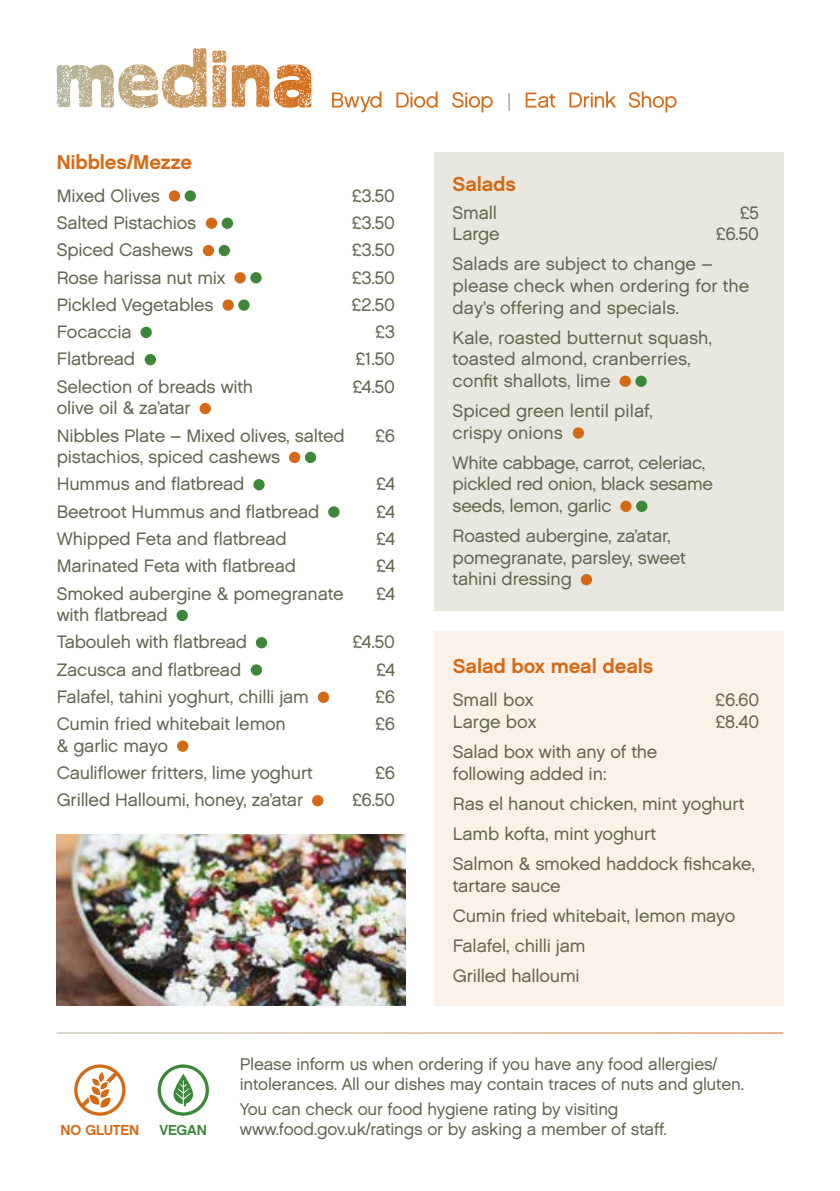
<style>
.page{position:relative;width:840px;height:1191px;background:#fff}
.page>*{position:absolute;margin:0;border:0;box-sizing:border-box;transform-origin:0 0}
.t1{font:20px "Chalet New York Nineteen Sixty";letter-spacing:-.01em;color:#d56a16}
.t2{font:18px/21.6px "Chalet London Nineteen Sixty";letter-spacing:-.01em;color:#646651}
.t3{font:17px/20px "Chalet London Nineteen Sixty";letter-spacing:-.01em;color:#646651}
.t4{font:14.4px "Chalet New York Nineteen Sixty";letter-spacing:-.01em;color:#d56a16}
.t5{font:14.4px "Chalet New York Nineteen Sixty";letter-spacing:-.01em;color:#3d8838}
</style>
<div class="page">
<div style="left:434px;top:153px;width:348px;height:458px;background:#e8e8e0"></div>
<div style="left:169px;top:190px;width:11px;height:12px;background:#d56a16;border-radius:50%"></div>
<div style="left:184px;top:190px;width:12px;height:12px;background:#3d8838;border-radius:50%"></div>
<div style="left:206px;top:218px;width:11px;height:11px;background:#d56a16;border-radius:50%"></div>
<div style="left:221px;top:218px;width:12px;height:11px;background:#3d8838;border-radius:50%"></div>
<div style="left:203px;top:245px;width:11px;height:11px;background:#d56a16;border-radius:50%"></div>
<div style="left:218px;top:245px;width:12px;height:11px;background:#3d8838;border-radius:50%"></div>
<div style="left:234px;top:272px;width:12px;height:11px;background:#d56a16;border-radius:50%"></div>
<div style="left:250px;top:272px;width:11px;height:11px;background:#3d8838;border-radius:50%"></div>
<div style="left:222px;top:299px;width:12px;height:12px;background:#d56a16;border-radius:50%"></div>
<div style="left:238px;top:299px;width:11px;height:12px;background:#3d8838;border-radius:50%"></div>
<div style="left:140px;top:327px;width:12px;height:11px;background:#3d8838;border-radius:50%"></div>
<div style="left:145px;top:354px;width:11px;height:11px;background:#3d8838;border-radius:50%"></div>
<div style="left:199px;top:403px;width:12px;height:11px;background:#d56a16;border-radius:50%"></div>
<div style="left:289px;top:452px;width:11px;height:11px;background:#d56a16;border-radius:50%"></div>
<div style="left:305px;top:452px;width:11px;height:11px;background:#3d8838;border-radius:50%"></div>
<div style="left:253px;top:479px;width:11px;height:11px;background:#3d8838;border-radius:50%"></div>
<div style="left:328px;top:506px;width:11px;height:11px;background:#3d8838;border-radius:50%"></div>
<div style="left:176px;top:610px;width:12px;height:11px;background:#3d8838;border-radius:50%"></div>
<div style="left:256px;top:637px;width:11px;height:11px;background:#3d8838;border-radius:50%"></div>
<div style="left:250px;top:664px;width:12px;height:11px;background:#3d8838;border-radius:50%"></div>
<div style="left:317px;top:691px;width:12px;height:12px;background:#d56a16;border-radius:50%"></div>
<div style="left:177px;top:740px;width:11px;height:12px;background:#d56a16;border-radius:50%"></div>
<div style="left:312px;top:795px;width:11px;height:11px;background:#d56a16;border-radius:50%"></div>
<img style="left:57px;top:834px;width:348px;height:172px">
<svg style="left:162px;top:49px;width:32px;height:52px"></svg>
<div style="left:619px;top:375px;width:11px;height:12px;background:#d56a16;border-radius:50%"></div>
<div style="left:635px;top:375px;width:11px;height:12px;background:#3d8838;border-radius:50%"></div>
<div style="left:572px;top:427px;width:11px;height:12px;background:#d56a16;border-radius:50%"></div>
<div style="left:620px;top:500px;width:11px;height:12px;background:#d56a16;border-radius:50%"></div>
<svg style="left:635px;top:500px;width:12px;height:12px"></svg>
<div style="left:580px;top:574px;width:11px;height:11px;background:#d56a16;border-radius:50%"></div>
<div style="left:434px;top:631px;width:348px;height:375px;background:#fcf1e8"></div>
<svg style="left:332px;top:91px;width:160px;height:22px"></svg>
<svg style="left:525px;top:91px;width:151px;height:21px"></svg>
<svg style="left:508px;top:93px;width:1px;height:18px"></svg>
<div style="left:74px;top:1064px;width:51px;height:51px;border:3px solid #d56a16;border-radius:50%"></div>
<svg style="left:77px;top:1067px;width:45px;height:44px"></svg>
<div style="left:157px;top:1064px;width:52px;height:51px;border:3px solid #3d8838;border-radius:50%"></div>
<svg style="left:173px;top:1074px;width:20px;height:32px"></svg>
<p class="t1" style="left:57px;top:150px;width:137px">Nibbles/Mezze</p>
<p class="t2" style="left:57px;top:184px;width:105px">Mixed Olives</p>
<p class="t2" style="left:351px;top:184px;width:45px">£3.50</p>
<p class="t2" style="left:57px;top:212px;width:141px">Salted Pistachios</p>
<p class="t2" style="left:351px;top:212px;width:45px">£3.50</p>
<p class="t2" style="left:57px;top:239px;width:138px">Spiced Cashews</p>
<p class="t2" style="left:351px;top:239px;width:45px">£3.50</p>
<p class="t2" style="left:57px;top:266px;width:170px">Rose harissa nut mix</p>
<p class="t2" style="left:351px;top:266px;width:45px">£3.50</p>
<p class="t2" style="left:57px;top:294px;width:158px">Pickled Vegetables</p>
<p class="t2" style="left:351px;top:294px;width:45px">£2.50</p>
<p class="t2" style="left:57px;top:321px;width:76px">Focaccia</p>
<p class="t2" style="left:375px;top:321px;width:21px">£3</p>
<p class="t2" style="left:57px;top:348px;width:80px">Flatbread</p>
<p class="t2" style="left:355px;top:348px;width:41px">£1.50</p>
<p class="t2" style="left:57px;top:375px;width:198px">Selection of breads with</p>
<p class="t2" style="left:352px;top:375px;width:44px">£4.50</p>
<p class="t2" style="left:57px;top:394px;width:289px;line-height:27.2px">olive oil &amp; za’atar<br>Nibbles Plate – Mixed olives, salted</p>
<p class="t2" style="left:375px;top:424px;width:21px">£6</p>
<p class="t2" style="left:57px;top:443px;width:225px;line-height:27.2px">pistachios, spiced cashews<br>Hummus and flatbread</p>
<p class="t2" style="left:376px;top:473px;width:20px">£4</p>
<p class="t2" style="left:57px;top:500px;width:264px">Beetroot Hummus and flatbread</p>
<p class="t2" style="left:376px;top:500px;width:20px">£4</p>
<p class="t2" style="left:57px;top:528px;width:231px">Whipped Feta and flatbread</p>
<p class="t2" style="left:376px;top:528px;width:20px">£4</p>
<p class="t2" style="left:57px;top:555px;width:240px">Marinated Feta with flatbread</p>
<p class="t2" style="left:376px;top:555px;width:20px">£4</p>
<p class="t2" style="left:57px;top:582px;width:288px">Smoked aubergine &amp; pomegranate</p>
<p class="t2" style="left:376px;top:582px;width:20px">£4</p>
<p class="t2" style="left:57px;top:601px;width:192px;line-height:27.2px">with flatbread<br>Tabouleh with flatbread</p>
<p class="t2" style="left:352px;top:631px;width:44px">£4.50</p>
<p class="t2" style="left:57px;top:658px;width:186px">Zacusca and flatbread</p>
<p class="t2" style="left:376px;top:658px;width:20px">£4</p>
<p class="t2" style="left:57px;top:686px;width:253px">Falafel, tahini yoghurt, chilli jam</p>
<p class="t2" style="left:375px;top:686px;width:21px">£6</p>
<p class="t2" style="left:57px;top:713px;width:230px">Cumin fried whitebait lemon</p>
<p class="t2" style="left:375px;top:713px;width:21px">£6</p>
<p class="t2" style="left:57px;top:732px;width:257px;line-height:27.2px">&amp; garlic mayo<br>Cauliflower fritters, lime yoghurt</p>
<p class="t2" style="left:375px;top:762px;width:21px">£6</p>
<p class="t2" style="left:57px;top:789px;width:248px">Grilled Halloumi, honey, za’atar</p>
<p class="t2" style="left:352px;top:789px;width:45px">£6.50</p>
<p class="t1" style="left:452px;top:172px;width:65px">Salads</p>
<p class="t2" style="left:452px;top:201px;width:46px">Small</p>
<p class="t2" style="left:739px;top:201px;width:21px">£5</p>
<p class="t2" style="left:452px;top:223px;width:49px">Large</p>
<p class="t2" style="left:715px;top:223px;width:45px">£6.50</p>
<p class="t2" style="left:452px;top:253px;width:298px">Salads are subject to change – please check when ordering for the day’s offering and specials.</p>
<p class="t2" style="left:452px;top:326px;width:261px">Kale, roasted butternut squash, toasted almond, cranberries, confit shallots, lime</p>
<p class="t2" style="left:452px;top:400px;width:201px">Spiced green lentil pilaf, crispy onions</p>
<p class="t2" style="left:452px;top:451px;width:262px">White cabbage, carrot, celeriac, pickled red onion, black sesame seeds, lemon, garlic</p>
<p class="t2" style="left:452px;top:525px;width:234px">Roasted aubergine, za’atar, pomegranate, parsley, sweet tahini dressing</p>
<p class="t1" style="left:452px;top:654px;width:202px">Salad box meal deals</p>
<p class="t2" style="left:452px;top:689px;width:82px">Small box</p>
<p class="t2" style="left:715px;top:689px;width:45px">£6.60</p>
<p class="t2" style="left:452px;top:711px;width:85px">Large box</p>
<p class="t2" style="left:715px;top:711px;width:45px">£8.40</p>
<p class="t2" style="left:452px;top:741px;width:206px">Salad box with any of the following added in:</p>
<p class="t2" style="left:452px;top:788px;width:303px;line-height:30px">Ras el hanout chicken, mint yoghurt<br>Lamb kofta, mint yoghurt<br>Salmon &amp; smoked haddock fishcake,</p>
<p class="t2" style="left:452px;top:870px;width:284px;line-height:30px">tartare sauce<br>Cumin fried whitebait, lemon mayo<br>Falafel, chilli jam<br>Grilled halloumi</p>
<p class="t4" style="left:60px;top:1120px;width:80px">NO GLUTEN</p>
<p class="t5" style="left:159px;top:1120px;width:49px">VEGAN</p>
<p class="t3" style="left:240px;top:1053px;width:505px">Please inform us when ordering if you have any food allergies/ intolerances. All our dishes may contain traces of nuts and gluten.</p>
<p class="t3" style="left:240px;top:1099px;width:428px">You can check our food hygiene rating by visiting www.food.gov.uk/ratings or by asking a member of staff.</p>
</div>
